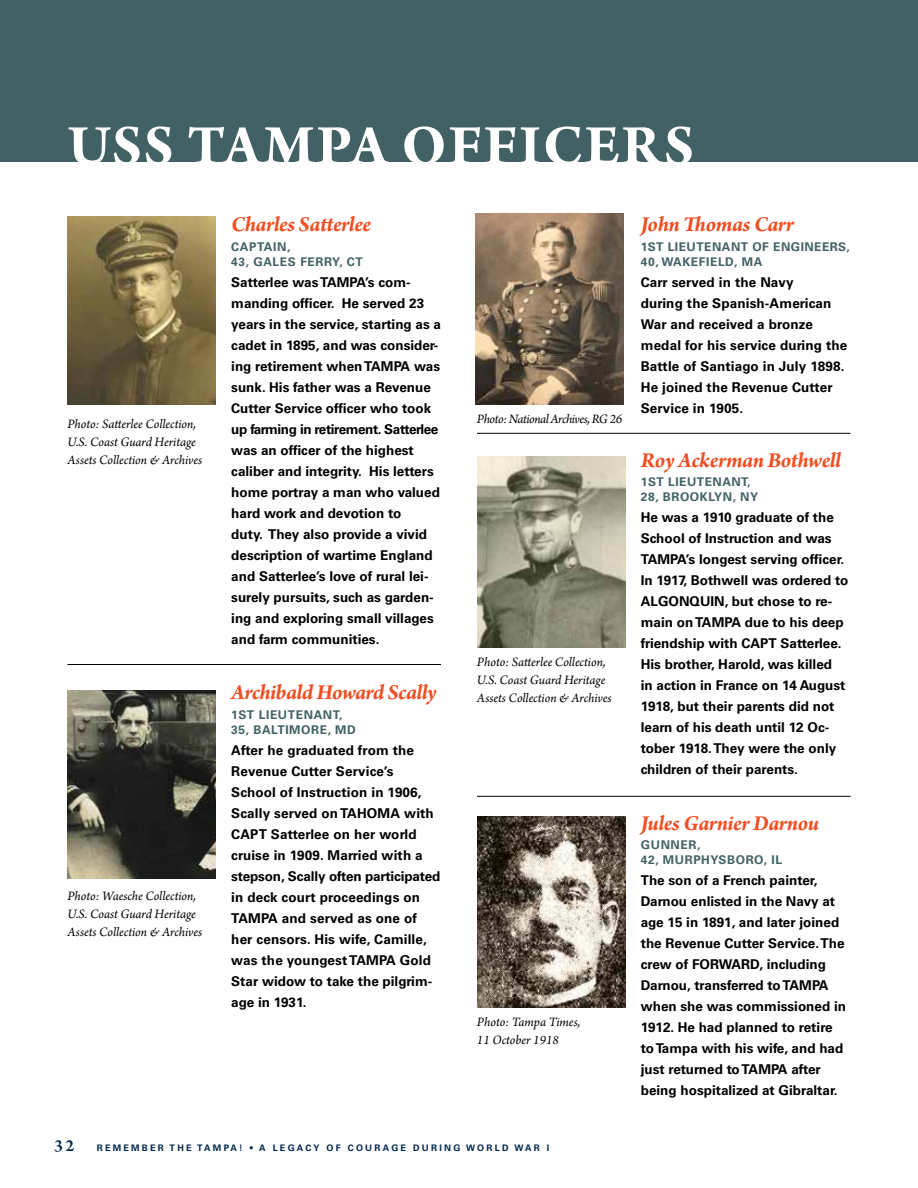
<style>
.page{position:relative;width:918px;height:1188px;background:#fff}
.page>*{position:absolute;margin:0;border:0;box-sizing:border-box;transform-origin:0 0}
.t1{font:700 60px "Arno Pro";letter-spacing:.03em;color:#fff}
.t2{font:italic 700 22.5px "Arno Pro";letter-spacing:-.02em;color:#f04e23}
.t3{font:700 13.5px/21px "Univers LT Pro 65";color:#000}
.t4{font:italic 13.5px/18px "Arno Pro";letter-spacing:-.005em;color:#000}
.t5{font:italic 13.5px "Arno Pro";letter-spacing:-.035em;color:#000}
.t6{font:700 12px/15px "Univers LT Pro 65";letter-spacing:.05em;color:#426164}
.t7{font:700 9px "Univers LT Pro 65";letter-spacing:.25em;color:#00274d}
.s1{font-family:"Arno Pro";font-weight:600;font-size:18px}
</style>
<div class="page">
<img style="left:68px;top:216px;width:148px;height:189px">
<img style="left:68px;top:690px;width:148px;height:189px">
<img style="left:476px;top:213px;width:148px;height:192px">
<img style="left:477px;top:456px;width:148px;height:192px">
<img style="left:477px;top:816px;width:149px;height:192px">
<div style="left:0;top:0;width:918px;height:162px;background:#426164"></div>
<hr style="left:68px;top:664px;width:373px;height:1px;background:#000">
<hr style="left:477px;top:433px;width:373px;height:1px;background:#000">
<hr style="left:477px;top:796px;width:373px;height:1px;background:#000">
<h1 class="t1" style="left:68px;top:111px;width:628px">USS TAMPA OFFICERS</h1>
<p class="t4" style="left:68px;top:415px;width:136px">Photo: Satterlee Collection,<br>U.S. Coast Guard Heritage<br>Assets Collection &amp; Archives</p>
<p class="t4" style="left:68px;top:888px;width:136px">Photo: Waesche Collection,<br>U.S. Coast Guard Heritage<br>Assets Collection &amp; Archives</p>
<h2 class="t2" style="left:231px;top:211px;width:141px">Charles Satterlee</h2>
<p class="t6" style="left:231px;top:238px;width:133px">CAPTAIN,<br>43, GALES FERRY, CT</p>
<p class="t3" style="left:231px;top:271px;width:211px">Satterlee was TAMPA’s com&shy;manding officer. He served 23 years in the service, starting as a cadet in 1895, and was consider&shy;ing retirement when TAMPA was sunk. His father was a Revenue<br>Cutter Service officer who took up farming in retirement. Satterlee was an officer of the highest caliber and integrity. His letters home portray a man who valued hard work and devotion to<br>duty. They also provide a vivid description of wartime England and Satterlee’s love of rural lei&shy;surely pursuits, such as garden&shy;ing and exploring small villages and farm communities.</p>
<h2 class="t2" style="left:231px;top:679px;width:207px">Archibald Howard Scally</h2>
<p class="t6" style="left:231px;top:706px;width:126px">1ST LIEUTENANT,<br>35, BALTIMORE, MD</p>
<p class="t3" style="left:231px;top:739px;width:211px">After he graduated from the<br>Revenue Cutter Service’s<br>School of Instruction in 1906,<br>Scally served on TAHOMA with<br>CAPT Satterlee on her world cruise in 1909. Married with a stepson, Scally often participated in deck court proceedings on<br>TAMPA and served as one of her censors. His wife, Camille, was the youngest TAMPA Gold<br>Star widow to take the pilgrim&shy;age in 1931.</p>
<p class="t5" style="left:477px;top:411px;width:147px">Photo: National Archives, RG 26</p>
<p class="t4" style="left:477px;top:654px;width:136px">Photo: Satterlee Collection,<br>U.S. Coast Guard Heritage<br>Assets Collection &amp; Archives</p>
<p class="t4" style="left:477px;top:1014px;width:105px">Photo: Tampa Times,<br>11 October 1918</p>
<p class="t7" style="left:54px;top:1141px;width:497px"><span class="s1">32</span> REMEMBER THE TAMPA! • A LEGACY OF COURAGE DURING WORLD WAR I</p>
<h2 class="t2" style="left:641px;top:211px;width:155px">John Thomas Carr</h2>
<p class="t6" style="left:641px;top:238px;width:211px">1ST LIEUTENANT OF ENGINEERS,<br>40, WAKEFIELD, MA</p>
<p class="t3" style="left:641px;top:271px;width:208px">Carr served in the Navy<br>during the Spanish-American<br>War and received a bronze medal for his service during the<br>Battle of Santiago in July 1898.<br>He joined the Revenue Cutter<br>Service in 1905.</p>
<h2 class="t2" style="left:641px;top:447px;width:202px">Roy Ackerman Bothwell</h2>
<p class="t6" style="left:641px;top:474px;width:119px">1ST LIEUTENANT,<br>28, BROOKLYN, NY</p>
<p class="t3" style="left:641px;top:506px;width:209px">He was a 1910 graduate of the<br>School of Instruction and was<br>TAMPA’s longest serving officer.<br>In 1917, Bothwell was ordered to<br>ALGONQUIN, but chose to re&shy;main on TAMPA due to his deep friendship with CAPT Satterlee.<br>His brother, Harold, was killed<br>in action in France on 14 August<br>1918, but their parents did not learn of his death until 12 Oc&shy;tober 1918. They were the only children of their parents.</p>
<h2 class="t2" style="left:641px;top:810px;width:180px">Jules Garnier Darnou</h2>
<p class="t6" style="left:641px;top:837px;width:143px">GUNNER,<br>42, MURPHYSBORO, IL</p>
<p class="t3" style="left:641px;top:869px;width:207px">The son of a French painter,<br>Darnou enlisted in the Navy at age 15 in 1891, and later joined the Revenue Cutter Service. The crew of FORWARD, including<br>Darnou, transferred to TAMPA when she was commissioned in<br>1912. He had planned to retire to Tampa with his wife, and had just returned to TAMPA after being hospitalized at Gibraltar.</p>
</div>
